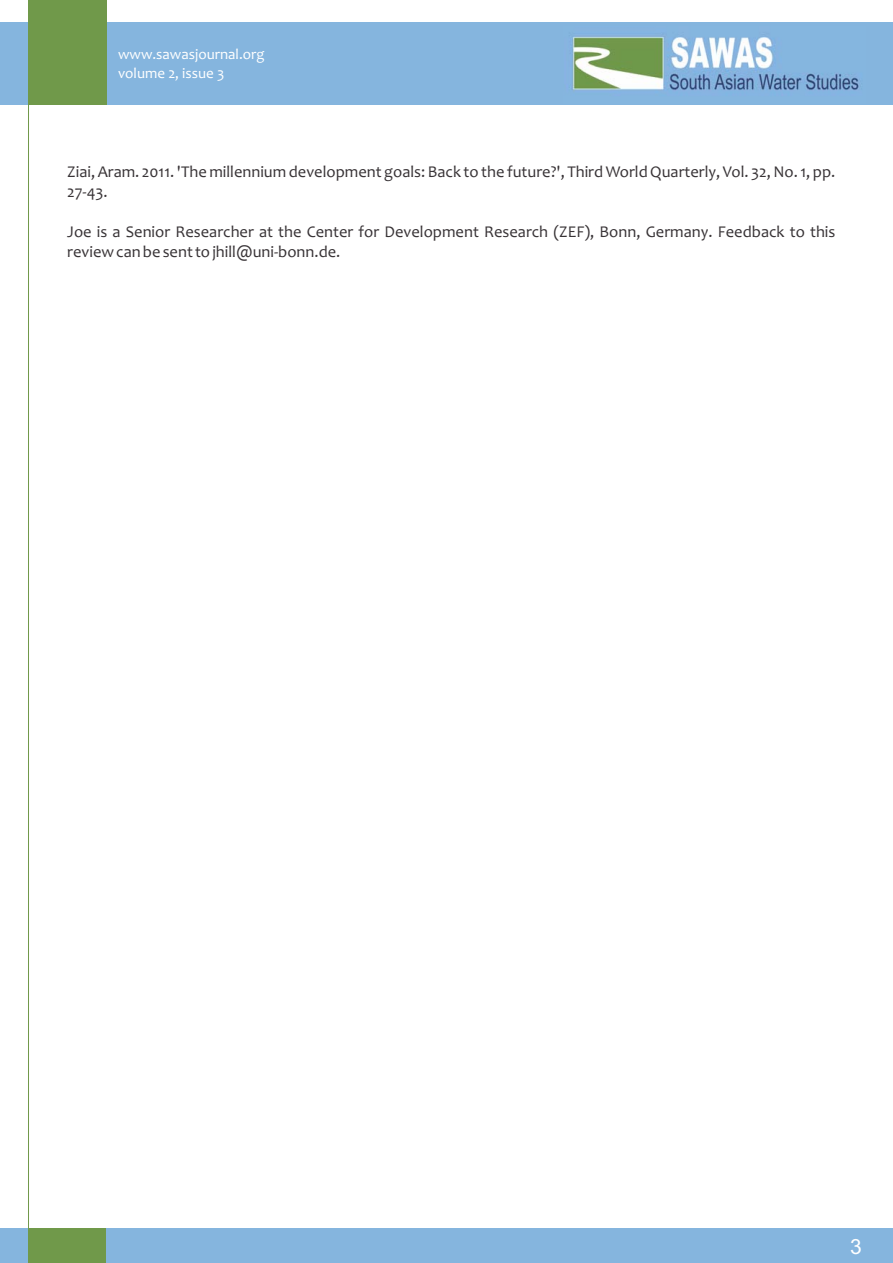
<style>
.page{position:relative;width:893px;height:1263px;background:#fff}
.page>*{position:absolute;margin:0;border:0;box-sizing:border-box;transform-origin:0 0}
.t1{font:21px "Arial";color:#fff}
.t2{font:16.5px/20.1px "Candara";color:#383336}
.t3{font:15px/18.3px "Candara";color:#fff}
</style>
<div class="page">
<div style="left:0;top:23px;width:893px;height:82px;background:#85b5de"></div>
<div style="left:0;top:1229px;width:893px;height:34px;background:#85b5de"></div>
<div style="left:28px;top:0;width:78px;height:105px;background:#70994a"></div>
<div style="left:28px;top:1229px;width:78px;height:34px;background:#70994a"></div>
<img style="left:567px;top:36px;width:292px;height:55px">
<hr style="left:28px;top:105px;width:1px;height:1124px;background:#70994a">
<p class="t3" style="left:118px;top:47px;width:148px">www.sawasjournal.org volume 2, issue 3</p>
<p class="t2" style="left:67px;top:163px;width:770px">Ziai, Aram. 2011. 'The millennium development goals: Back to the future?', Third World Quarterly, Vol. 32, No. 1, pp.<br>27-43.</p>
<p class="t2" style="left:67px;top:223px;width:770px">Joe is a Senior Researcher at the Center for Development Research (ZEF), Bonn, Germany. Feedback to this review can be sent to jhill@uni-bonn.de.</p>
<p class="t1" style="left:850px;top:1239px;width:13px">3</p>
</div>
